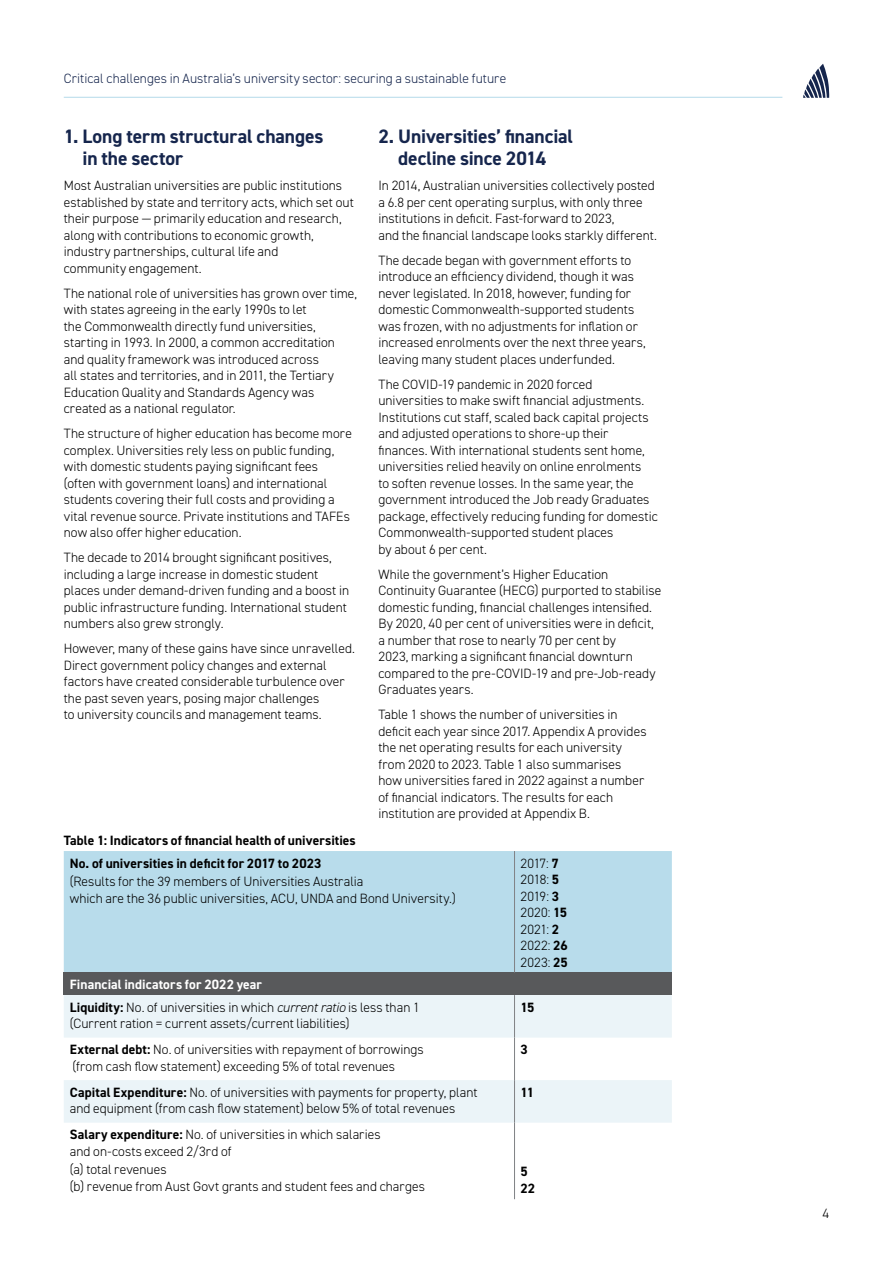
<style>
.page{position:relative;width:893px;height:1263px;background:#fff}
.page>*{position:absolute;margin:0;border:0;box-sizing:border-box;transform-origin:0 0}
.t1{font:700 19.5px/22.5px "DIN2014";letter-spacing:-.005em;color:#16264d}
.t2{font:300 13.5px/16.5px "DIN2014";letter-spacing:.005em;color:#000}
.t3{font:700 13.5px/22.6px "DIN2014";letter-spacing:.01em;color:#000}
.t4{font:300 13.5px "DIN2014";letter-spacing:.005em;color:#16264d}
.s1{font-weight:700;color:#fff}
.s2{font-weight:700}
.s3{font-style:italic}
</style>
<div class="page">
<svg style="left:803px;top:64px;width:26px;height:34px"></svg>
<hr style="left:64px;top:97px;width:718px;height:1px;background:#b8dceb">
<div style="left:64px;top:851px;width:608px;height:121px;background:#b8dceb"></div>
<div style="left:64px;top:972px;width:608px;height:23px;background:#58595b"></div>
<svg style="left:64px;top:995px;width:608px;height:128px;fill:#ebf4f8"></svg>
<hr style="left:514px;top:851px;width:1px;height:121px;background:#808285">
<hr style="left:514px;top:995px;width:1px;height:42px;background:#808285">
<hr style="left:514px;top:1037px;width:1px;height:43px;background:#808285">
<hr style="left:514px;top:1080px;width:1px;height:43px;background:#808285">
<hr style="left:514px;top:1123px;width:1px;height:76px;background:#808285">
<p class="t4" style="left:64px;top:70px;width:444px">Critical challenges in Australia’s university sector: securing a sustainable future</p>
<h1 class="t1" style="left:83px;top:125px;width:243px;text-indent:-19px">1. Long term structural changes in the sector</h1>
<p class="t2" style="left:64px;top:177px;width:292px">Most Australian universities are public institutions established by state and territory acts, which set out their purpose — primarily education and research, along with contributions to economic growth, industry partnerships, cultural life and<br>community engagement.</p>
<p class="t2" style="left:64px;top:285px;width:295px">The national role of universities has grown over time, with states agreeing in the early 1990s to let<br>the Commonwealth directly fund universities, starting in 1993. In 2000, a common accreditation and quality framework was introduced across<br>all states and territories, and in 2011, the Tertiary Education Quality and Standards Agency was created as a national regulator.</p>
<p class="t2" style="left:64px;top:425px;width:290px">The structure of higher education has become more complex. Universities rely less on public funding, with domestic students paying significant fees (often with government loans) and international students covering their full costs and providing a vital revenue source. Private institutions and TAFEs now also offer higher education.</p>
<p class="t2" style="left:64px;top:549px;width:287px">The decade to 2014 brought significant positives, including a large increase in domestic student places under demand-driven funding and a boost in public infrastructure funding. International student numbers also grew strongly.</p>
<p class="t2" style="left:64px;top:640px;width:293px">However, many of these gains have since unravelled.<br>Direct government policy changes and external factors have created considerable turbulence over the past seven years, posing major challenges<br>to university councils and management teams.</p>
<h1 class="t1" style="left:378px;top:125px;width:196px;text-align:center">2. Universities’ financial decline since 2014</h1>
<p class="t2" style="left:378px;top:177px;width:280px">In 2014, Australian universities collectively posted a 6.8 per cent operating surplus, with only three institutions in deficit. Fast-forward to 2023,<br>and the financial landscape looks starkly different.</p>
<p class="t2" style="left:378px;top:252px;width:269px">The decade began with government efforts to introduce an efficiency dividend, though it was never legislated. In 2018, however, funding for domestic Commonwealth-supported students was frozen, with no adjustments for inflation or increased enrolments over the next three years, leaving many student places underfunded.</p>
<p class="t2" style="left:378px;top:376px;width:281px">The COVID-19 pandemic in 2020 forced universities to make swift financial adjustments.<br>Institutions cut staff, scaled back capital projects and adjusted operations to shore-up their finances. With international students sent home, universities relied heavily on online enrolments<br>to soften revenue losses. In the same year, the government introduced the Job ready Graduates package, effectively reducing funding for domestic Commonwealth-supported student places<br>by about 6 per cent.</p>
<p class="t2" style="left:378px;top:566px;width:284px">While the government’s Higher Education Continuity Guarantee (HECG) purported to stabilise domestic funding, financial challenges intensified.<br>By 2020, 40 per cent of universities were in deficit, a number that rose to nearly 70 per cent by<br>2023, marking a significant financial downturn compared to the pre-COVID-19 and pre-Job-ready Graduates years.</p>
<p class="t2" style="left:378px;top:706px;width:270px">Table 1 shows the number of universities in deficit each year since 2017. Appendix A provides the net operating results for each university from 2020 to 2023. Table 1 also summarises how universities fared in 2022 against a number of financial indicators. The results for each institution are provided at Appendix B.</p>
<p class="t3" style="left:70px;top:829px;width:288px;text-indent:-6px">Table 1: Indicators of financial health of universities<br>No. of universities in deficit for 2017 to 2023</p>
<p class="t2" style="left:70px;top:873px;width:388px">(Results for the 39 members of Universities Australia<br>which are the 36 public universities, ACU, UNDA and Bond University.)</p>
<p class="t2" style="left:70px;top:973px;width:351px;line-height:22.5px"><span class="s1">Financial indicators for 2022 year<br></span><span class="s2">Liquidity:</span> No. of universities in which <span class="s3">current ratio</span> is less than 1</p>
<p class="t2" style="left:70px;top:1015px;width:281px">(Current ration = current assets/current liabilities)</p>
<p class="t2" style="left:520px;top:855px;width:49px">2017: <span class="s2">7<br></span>2018: <span class="s2">5<br></span>2019: <span class="s2">3<br></span>2020: <span class="s2">15<br></span>2021: <span class="s2">2<br></span>2022: <span class="s2">26<br></span>2023: <span class="s2">25</span></p>
<p class="t3" style="left:521px;top:995px;width:15px">15</p>
<p class="t2" style="left:70px;top:1041px;width:355px"><span class="s2">External debt:</span> No. of universities with repayment of borrowings (from cash flow statement) exceeding 5% of total revenues</p>
<p class="t3" style="left:521px;top:1038px;width:9px">3</p>
<p class="t2" style="left:70px;top:1084px;width:409px"><span class="s2">Capital Expenditure:</span> No. of universities with payments for property, plant and equipment (from cash flow statement) below 5% of total revenues</p>
<p class="t3" style="left:521px;top:1080px;width:15px">11</p>
<p class="t2" style="left:70px;top:1126px;width:312px"><span class="s2">Salary expenditure:</span> No. of universities in which salaries and on-costs exceed 2/3rd of</p>
<p class="t2" style="left:70px;top:1161px;width:357px">(a) total revenues<br>(b) revenue from Aust Govt grants and student fees and charges</p>
<p class="t3" style="left:521px;top:1163px;width:16px;line-height:16.5px">5<br>22</p>
<p class="t2" style="left:823px;top:1205px;width:8px">4</p>
</div>
